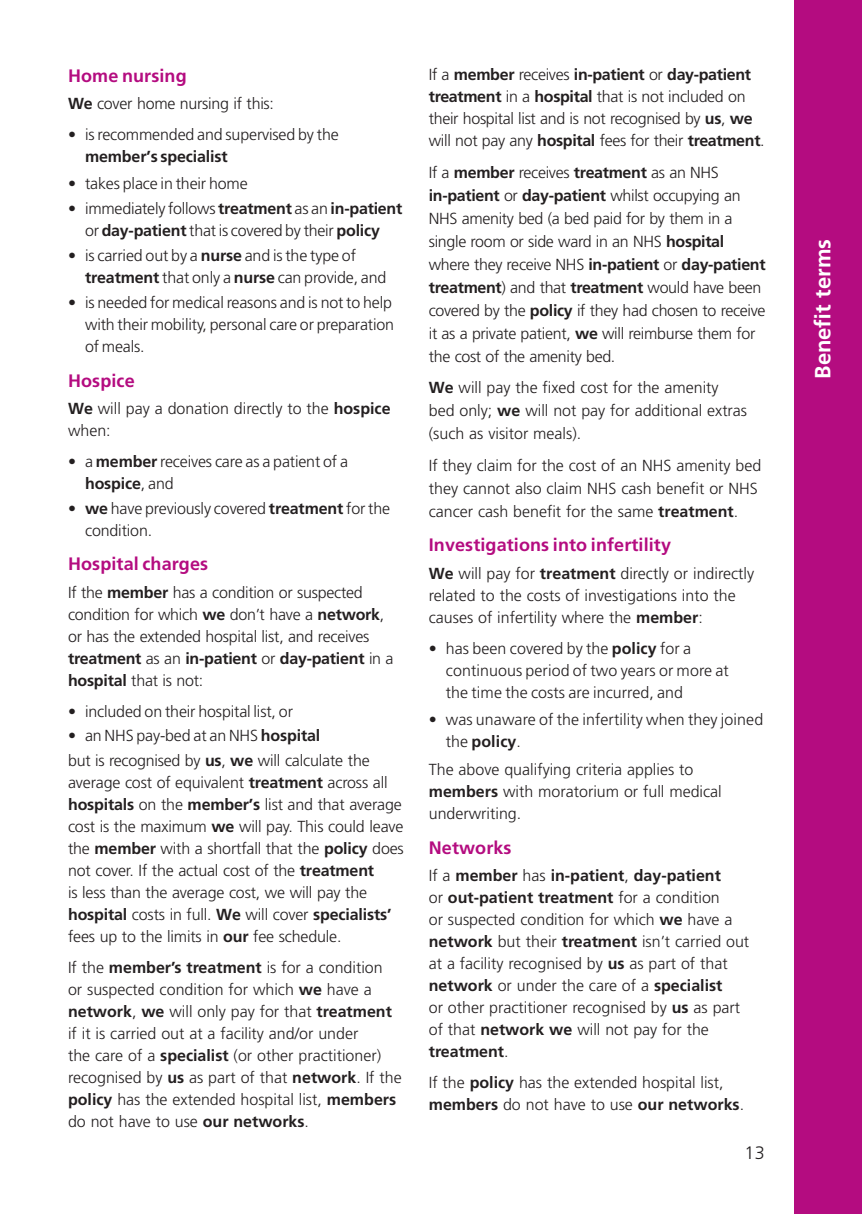
<style>
.page{position:relative;width:862px;height:1214px;background:#fff}
.page>*{position:absolute;margin:0;border:0;box-sizing:border-box;transform-origin:0 0}
.t1{font:700 22px "Frutiger LT Std";color:#fff}
.t2{font:700 18px "Frutiger LT Std";letter-spacing:.005em;color:#b40c80}
.t3{font:300 18px "Frutiger LT Std";color:#231f20}
.t4{font:300 16px/22px "Frutiger LT Std";letter-spacing:-.01em;color:#231f20}
.t5{font:700 16px "Frutiger LT Std";letter-spacing:-.01em;color:#231f20}
.s1{font-weight:700}
</style>
<div class="page">
<div style="left:794px;top:0;width:68px;height:1213px;background:#b40c80"></div>
<p class="t2" style="left:68px;top:65px;width:120px">Home nursing</p>
<p class="t4" style="left:68px;top:93px;width:207px"><span class="s1">We</span> cover home nursing if this:</p>
<p class="t4" style="left:68px;top:123px;width:272px">• is recommended and supervised by the</p>
<p class="t5" style="left:85px;top:147px;width:144px">member’s specialist</p>
<p class="t4" style="left:68px;top:173px;width:181px">• takes place in their home</p>
<p class="t4" style="left:68px;top:198px;width:336px;text-align:center">• immediately follows <span class="s1">treatment</span> as an <span class="s1">in-patient </span>or <span class="s1">day-patient</span> that is covered by their <span class="s1">policy</span></p>
<p class="t4" style="left:85px;top:245px;width:303px;text-indent:-17px">• is carried out by a <span class="s1">nurse</span> and is the type of <span class="s1">treatment</span> that only a <span class="s1">nurse</span> can provide, and</p>
<p class="t4" style="left:85px;top:292px;width:311px;text-indent:-17px">• is needed for medical reasons and is not to help with their mobility, personal care or preparation of meals.</p>
<p class="t2" style="left:68px;top:370px;width:68px">Hospice</p>
<p class="t4" style="left:68px;top:398px;width:324px"><span class="s1">We</span> will pay a donation directly to the <span class="s1">hospice </span>when:</p>
<p class="t4" style="left:85px;top:450px;width:264px;text-indent:-17px">• a <span class="s1">member</span> receives care as a patient of a <span class="s1">hospice</span>, and</p>
<p class="t4" style="left:85px;top:497px;width:307px;text-indent:-17px">• <span class="s1">we</span> have previously covered <span class="s1">treatment</span> for the condition.</p>
<p class="t2" style="left:68px;top:553px;width:142px">Hospital charges</p>
<p class="t4" style="left:68px;top:581px;width:327px">If the <span class="s1">member</span> has a condition or suspected condition for which <span class="s1">we</span> don’t have a <span class="s1">network</span>, or has the extended hospital list, and receives <span class="s1">treatment</span> as an <span class="s1">in-patient</span> or <span class="s1">day-patient</span> in a <span class="s1">hospital</span> that is not:</p>
<p class="t4" style="left:68px;top:700px;width:226px">• included on their hospital list, or</p>
<p class="t4" style="left:68px;top:723px;width:303px;line-height:24.8px">• an NHS pay-bed at an NHS <span class="s1">hospital<br></span>but is recognised by <span class="s1">us</span>, <span class="s1">we</span> will calculate the</p>
<p class="t4" style="left:68px;top:771px;width:337px">average cost of equivalent <span class="s1">treatment</span> across all <span class="s1">hospitals</span> on the <span class="s1">member’s</span> list and that average cost is the maximum <span class="s1">we</span> will pay. This could leave the <span class="s1">member</span> with a shortfall that the <span class="s1">policy</span> does not cover. If the actual cost of the <span class="s1">treatment<br></span>is less than the average cost, we will pay the <span class="s1">hospital</span> costs in full. <span class="s1">We</span> will cover <span class="s1">specialists’ </span>fees up to the limits in <span class="s1">our</span> fee schedule.</p>
<p class="t4" style="left:68px;top:956px;width:335px">If the <span class="s1">member’s treatment</span> is for a condition<br>or suspected condition for which <span class="s1">we</span> have a <span class="s1">network</span>, <span class="s1">we</span> will only pay for that <span class="s1">treatment </span>if it is carried out at a facility and/or under<br>the care of a <span class="s1">specialist</span> (or other practitioner) recognised by <span class="s1">us</span> as part of that <span class="s1">network</span>. If the <span class="s1">policy</span> has the extended hospital list, <span class="s1">members </span>do not have to use <span class="s1">our networks</span>.</p>
<p class="t4" style="left:429px;top:64px;width:337px">If a <span class="s1">member</span> receives <span class="s1">in-patient</span> or <span class="s1">day-patient treatment</span> in a <span class="s1">hospital</span> that is not included on their hospital list and is not recognised by <span class="s1">us</span>, <span class="s1">we </span>will not pay any <span class="s1">hospital</span> fees for their <span class="s1">treatment</span>.</p>
<p class="t4" style="left:429px;top:161px;width:338px;line-height:23px">If a <span class="s1">member</span> receives <span class="s1">treatment</span> as an NHS <span class="s1">in-patient</span> or <span class="s1">day-patient</span> whilst occupying an NHS amenity bed (a bed paid for by them in a single room or side ward in an NHS <span class="s1">hospital </span>where they receive NHS <span class="s1">in-patient</span> or <span class="s1">day-patient treatment</span>) and that <span class="s1">treatment</span> would have been covered by the <span class="s1">policy</span> if they had chosen to receive it as a private patient, <span class="s1">we</span> will reimburse them for the cost of the amenity bed.</p>
<p class="t4" style="left:429px;top:376px;width:320px;line-height:23px"><span class="s1">We</span> will pay the fixed cost for the amenity bed only; <span class="s1">we</span> will not pay for additional extras (such as visitor meals).</p>
<p class="t4" style="left:429px;top:454px;width:334px;line-height:23px">If they claim for the cost of an NHS amenity bed they cannot also claim NHS cash benefit or NHS cancer cash benefit for the same <span class="s1">treatment</span>.</p>
<p class="t2" style="left:429px;top:534px;width:244px">Investigations into infertility</p>
<p class="t4" style="left:429px;top:562px;width:327px"><span class="s1">We</span> will pay for <span class="s1">treatment</span> directly or indirectly related to the costs of investigations into the causes of infertility where the <span class="s1">member</span>:</p>
<p class="t4" style="left:446px;top:637px;width:284px;text-indent:-17px">• has been covered by the <span class="s1">policy</span> for a continuous period of two years or more at the time the costs are incurred, and</p>
<p class="t4" style="left:446px;top:709px;width:319px;text-indent:-17px">• was unaware of the infertility when they joined the <span class="s1">policy</span>.</p>
<p class="t4" style="left:429px;top:758px;width:294px">The above qualifying criteria applies to <span class="s1">members</span> with moratorium or full medical underwriting.</p>
<p class="t2" style="left:429px;top:836px;width:84px">Networks</p>
<p class="t4" style="left:429px;top:864px;width:322px">If a <span class="s1">member</span> has <span class="s1">in-patient</span>, <span class="s1">day-patient<br></span>or <span class="s1">out-patient treatment</span> for a condition<br>or suspected condition for which <span class="s1">we</span> have a <span class="s1">network</span> but their <span class="s1">treatment</span> isn’t carried out at a facility recognised by <span class="s1">us</span> as part of that <span class="s1">network</span> or under the care of a <span class="s1">specialist<br></span>or other practitioner recognised by <span class="s1">us</span> as part of that <span class="s1">network we</span> will not pay for the <span class="s1">treatment</span>.</p>
<p class="t4" style="left:429px;top:1071px;width:317px">If the <span class="s1">policy</span> has the extended hospital list, <span class="s1">members</span> do not have to use <span class="s1">our networks</span>.</p>
<p class="t3" style="left:744px;top:1142px;width:22px">13</p>
<h1 class="t1" style="left:810px;top:379px;width:141px;rotate:-90deg">Benefit terms</h1>
</div>
